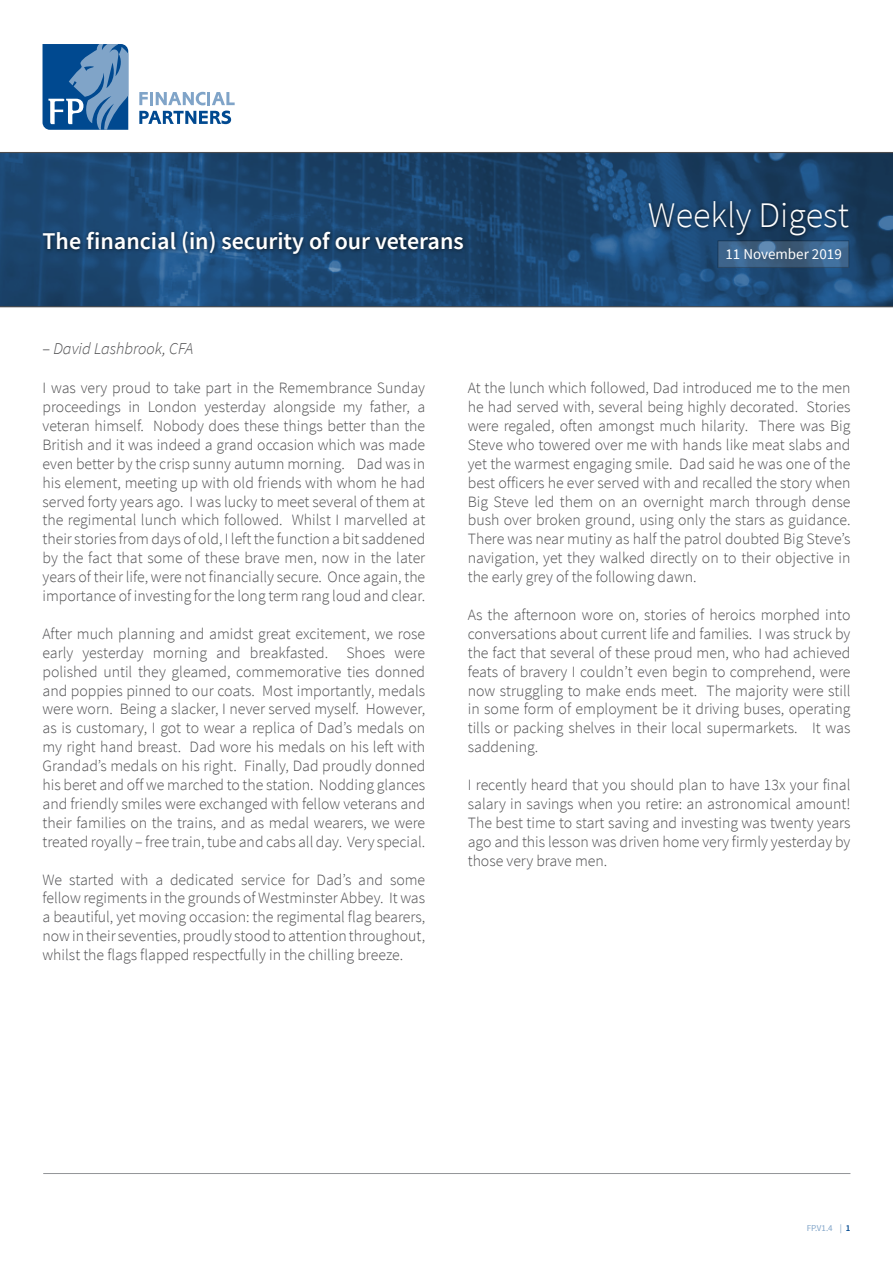
<style>
.page{position:relative;width:893px;height:1263px;background:#fff}
.page>*{position:absolute;margin:0;border:0;box-sizing:border-box;transform-origin:0 0}
.t1{font:300 36px "Source Sans Pro";color:#fff}
.t2{font:600 24px "Source Sans Pro";color:#fff}
.t3{font:italic 300 16.5px "Source Sans Pro";color:#4d4d4f}
.t4{font:300 15.75px/18.9px "Source Sans Pro";color:#4d4d4f;text-align:justify}
.t5{font:15px "Source Sans Pro";color:#fff}
.t6{font:9px "Source Sans Pro";color:#80a4c8}
.s1{font-style:normal;font-size:16.2px}
.s2{font-weight:600;color:#004990}
</style>
<div class="page">
<svg style="left:0;top:153px;width:893px;height:153px"></svg>
<hr style="left:0;top:306px;width:893px;height:1px;background:#4d4d4f">
<hr style="left:0;top:152px;width:893px;height:1px;background:#4d4d4f">
<svg style="left:139px;top:92px;width:96px;height:13px"></svg>
<svg style="left:139px;top:111px;width:92px;height:13px"></svg>
<svg style="left:43px;top:44px;width:85px;height:86px"></svg>
<hr style="left:43px;top:1173px;width:807px;height:1px;background:#939598">
<div style="left:645px;top:197px;width:208px;height:43px;background:#000;opacity:.75"></div>
<svg style="left:720px;top:243px;width:127px;height:23px"></svg>
<div style="left:39px;top:228px;width:429px;height:31px;background:#000;opacity:.75"></div>
<h2 class="t2" style="left:43px;top:226px;width:423px">The financial (in) security of our veterans</h2>
<h1 class="t1" style="left:648px;top:194px;width:202px">Weekly Digest</h1>
<p class="t5" style="left:725px;top:245px;width:118px">11 November 2019</p>
<p class="t3" style="left:43px;top:338px;width:152px"><span class="s1">–</span> David Lashbrook, CFA</p>
<p class="t4" style="left:43px;top:378px;width:384px">I was very proud to take part in the Remembrance Sunday proceedings in London yesterday alongside my father, a veteran himself. Nobody does these things better than the British and it was indeed a grand occasion which was made even better by the crisp sunny autumn morning. Dad was in his element, meeting up with old friends with whom he had served forty years ago. I was lucky to meet several of them at the regimental lunch which followed. Whilst I marvelled at their stories from days of old, I left the function a bit saddened by the fact that some of these brave men, now in the later years of their life, were not financially secure. Once again, the importance of investing for the long term rang loud and clear.</p>
<p class="t4" style="left:43px;top:624px;width:384px">After much planning and amidst great excitement, we rose early yesterday morning and breakfasted. Shoes were polished until they gleamed, commemorative ties donned and poppies pinned to our coats. Most importantly, medals were worn. Being a slacker, I never served myself. However, as is customary, I got to wear a replica of Dad’s medals on my right hand breast. Dad wore his medals on his left with Grandad’s medals on his right. Finally, Dad proudly donned his beret and off we marched to the station. Nodding glances and friendly smiles were exchanged with fellow veterans and their families on the trains, and as medal wearers, we were treated royally – free train, tube and cabs all day. Very special.</p>
<p class="t4" style="left:43px;top:870px;width:384px">We started with a dedicated service for Dad’s and some fellow regiments in the grounds of Westminster Abbey. It was a beautiful, yet moving occasion: the regimental flag bearers, now in their seventies, proudly stood to attention throughout, whilst the flags flapped respectfully in the chilling breeze.</p>
<p class="t4" style="left:468px;top:378px;width:384px">At the lunch which followed, Dad introduced me to the men he had served with, several being highly decorated. Stories were regaled, often amongst much hilarity. There was Big Steve who towered over me with hands like meat slabs and yet the warmest engaging smile. Dad said he was one of the best officers he ever served with and recalled the story when Big Steve led them on an overnight march through dense bush over broken ground, using only the stars as guidance.<br>There was near mutiny as half the patrol doubted Big Steve’s navigation, yet they walked directly on to their objective in the early grey of the following dawn.</p>
<p class="t4" style="left:468px;top:605px;width:384px">As the afternoon wore on, stories of heroics morphed into conversations about current life and families. I was struck by the fact that several of these proud men, who had achieved feats of bravery I couldn’t even begin to comprehend, were now struggling to make ends meet. The majority were still in some form of employment be it driving buses, operating tills or packing shelves in their local supermarkets. It was saddening.</p>
<p class="t4" style="left:468px;top:775px;width:384px">I recently heard that you should plan to have 13x your final salary in savings when you retire: an astronomical amount!<br>The best time to start saving and investing was twenty years ago and this lesson was driven home very firmly yesterday by those very brave men.</p>
<p class="t6" style="left:807px;top:1223px;width:45px">FP.V1.4 | <span class="s2">1</span></p>
</div>
